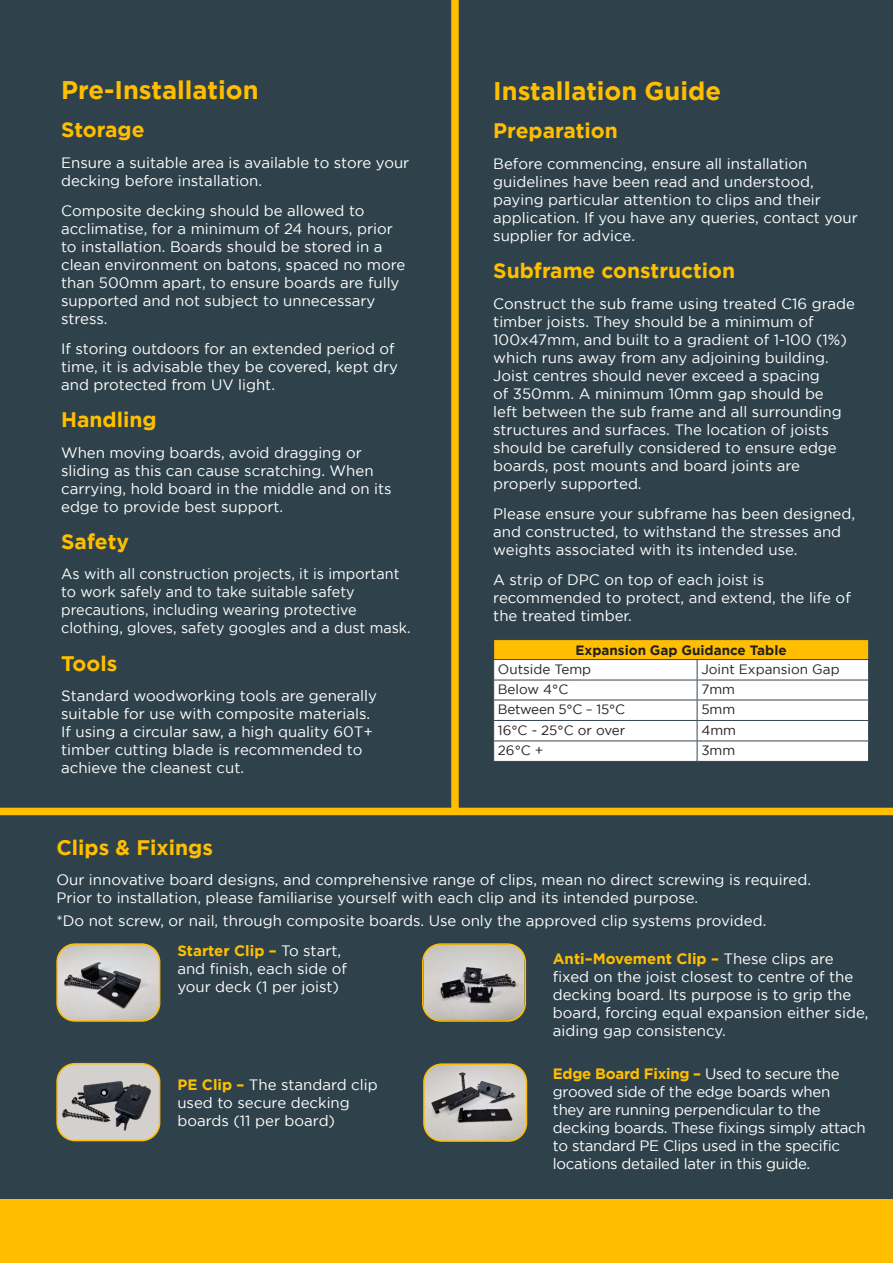
<style>
.page{position:relative;width:893px;height:1263px;background:#2f424b}
.page>*{position:absolute;margin:0;border:0;box-sizing:border-box;transform-origin:0 0}
.t1{font:700 25.5px "Gotham";color:#ffbf00}
.t2{font:700 21px "Gotham";color:#ffbf00}
.t3{font:15px/18px "Gotham";color:#fff}
.t4{font:15px/18px "Gotham";letter-spacing:-.02em;color:#fff}
.t5{font:15px/18px "Gotham";color:#fff;scale:.96 1}
.t6{font:13.5px "Gotham";color:#231f20}
.t7{font:700 13.5px "Gotham";color:#231f20}
.t8{font:13.5px "Gotham";letter-spacing:-.02em;color:#231f20}
.s1{font-weight:700;color:#ffbf00}
</style>
<div class="page">
<div style="left:451px;top:0;width:8px;height:809px;background:#ffbf00"></div>
<div style="left:0;top:1199px;width:893px;height:64px;background:#ffbf00"></div>
<div style="left:0;top:808px;width:893px;height:7px;background:#ffbf00"></div>
<hr style="left:493px;top:639px;width:204px;height:1px;background:#36454f">
<hr style="left:697px;top:639px;width:172px;height:1px;background:#36454f">
<svg style="left:493px;top:640px;width:376px;height:121px;background:#f4ebce"></svg>
<hr style="left:493px;top:761px;width:204px;height:1px;background:#36454f">
<hr style="left:697px;top:761px;width:172px;height:1px;background:#36454f">
<img style="left:59px;top:946px;width:101px;height:73px">
<div style="left:56px;top:943px;width:104px;height:79px;border:2px solid #ffbf00;border-radius:18px"></div>
<img style="left:59px;top:1064px;width:101px;height:76px">
<div style="left:56px;top:1063px;width:104px;height:78px;border:2px solid #ffbf00;border-radius:18px"></div>
<img style="left:425px;top:946px;width:98px;height:73px">
<div style="left:422px;top:943px;width:104px;height:79px;border:2px solid #ffbf00;border-radius:18px"></div>
<img style="left:426px;top:1066px;width:100px;height:73px">
<div style="left:423px;top:1063px;width:104px;height:79px;border:2px solid #ffbf00;border-radius:18px"></div>
<h1 class="t1" style="left:61px;top:73px;width:199px">Pre-Installation</h1>
<h2 class="t2" style="left:61px;top:115px;width:85px">Storage</h2>
<p class="t3" style="left:61px;top:153px;width:350px">Ensure a suitable area is available to store your decking before installation.</p>
<p class="t3" style="left:61px;top:201px;width:346px">Composite decking should be allowed to acclimatise, for a minimum of 24 hours, prior to installation. Boards should be stored in a clean environment on batons, spaced no more than 500mm apart, to ensure boards are fully supported and not subject to unnecessary stress.</p>
<p class="t3" style="left:61px;top:339px;width:338px">If storing outdoors for an extended period of time, it is advisable they be covered, kept dry and protected from UV light.</p>
<h2 class="t2" style="left:61px;top:405px;width:97px">Handling</h2>
<p class="t3" style="left:61px;top:443px;width:332px">When moving boards, avoid dragging or sliding as this can cause scratching. When carrying, hold board in the middle and on its edge to provide best support.</p>
<h2 class="t2" style="left:61px;top:527px;width:69px">Safety</h2>
<p class="t5" style="left:61px;top:565px;width:366px">As with all construction projects, it is important to work safely and to take suitable safety precautions, including wearing protective clothing, gloves, safety googles and a dust mask.</p>
<h2 class="t2" style="left:61px;top:649px;width:58px">Tools</h2>
<p class="t3" style="left:61px;top:687px;width:317px">Standard woodworking tools are generally suitable for use with composite materials.<br>If using a circular saw, a high quality 60T+ timber cutting blade is recommended to achieve the cleanest cut.</p>
<h1 class="t1" style="left:493px;top:75px;width:229px">Installation Guide</h1>
<h2 class="t2" style="left:493px;top:117px;width:126px">Preparation</h2>
<p class="t3" style="left:493px;top:155px;width:366px">Before commencing, ensure all installation guidelines have been read and understood, paying particular attention to clips and their application. If you have any queries, contact your supplier for advice.</p>
<h2 class="t2" style="left:493px;top:257px;width:244px">Subframe construction</h2>
<p class="t3" style="left:493px;top:295px;width:363px">Construct the sub frame using treated C16 grade timber joists. They should be a minimum of 100x47mm, and built to a gradient of 1-100 (1%) which runs away from any adjoining building.<br>Joist centres should never exceed a spacing<br>of 350mm. A minimum 10mm gap should be<br>left between the sub frame and all surrounding structures and surfaces. The location of joists should be carefully considered to ensure edge boards, post mounts and board joints are properly supported.</p>
<p class="t3" style="left:493px;top:505px;width:363px">Please ensure your subframe has been designed, and constructed, to withstand the stresses and weights associated with its intended use.</p>
<p class="t3" style="left:493px;top:571px;width:359px">A strip of DPC on top of each joist is recommended to protect, and extend, the life of the treated timber.</p>
<p class="t7" style="left:575px;top:641px;width:213px">Expansion Gap Guidance Table</p>
<p class="t6" style="left:498px;top:661px;width:95px">Outside Temp</p>
<p class="t6" style="left:701px;top:661px;width:140px">Joint Expansion Gap</p>
<p class="t6" style="left:498px;top:682px;width:72px">Below 4°C</p>
<p class="t6" style="left:701px;top:682px;width:35px">7mm</p>
<p class="t8" style="left:498px;top:702px;width:129px">Between 5°C – 15°C</p>
<p class="t6" style="left:701px;top:702px;width:35px">5mm</p>
<p class="t6" style="left:498px;top:722px;width:129px">16°C - 25°C or over</p>
<p class="t6" style="left:701px;top:722px;width:36px">4mm</p>
<p class="t6" style="left:498px;top:743px;width:47px">26°C +</p>
<p class="t6" style="left:701px;top:743px;width:35px">3mm</p>
<h2 class="t2" style="left:56px;top:833px;width:158px">Clips &amp; Fixings</h2>
<p class="t3" style="left:56px;top:871px;width:756px">Our innovative board designs, and comprehensive range of clips, mean no direct screwing is required.<br>Prior to installation, please familiarise yourself with each clip and its intended purpose.</p>
<p class="t3" style="left:56px;top:911px;width:711px">*Do not screw, or nail, through composite boards. Use only the approved clip systems provided.</p>
<p class="t3" style="left:177px;top:941px;width:171px"><span class="s1">Starter Clip –</span> To start, and finish, each side of your deck (1 per joist)</p>
<p class="t3" style="left:177px;top:1075px;width:202px"><span class="s1">PE Clip –</span> The standard clip used to secure decking boards (11 per board)</p>
<p class="t3" style="left:553px;top:950px;width:317px"><span class="s1">Anti–Movement Clip –</span> These clips are fixed on the joist closest to centre of the decking board. Its purpose is to grip the board, forcing equal expansion either side, aiding gap consistency.</p>
<p class="t4" style="left:553px;top:1064px;width:314px"><span class="s1">Edge Board Fixing –</span> Used to secure the grooved side of the edge boards when they are running perpendicular to the decking boards. These fixings simply attach to standard PE Clips used in the specific locations detailed later in this guide.</p>
</div>
